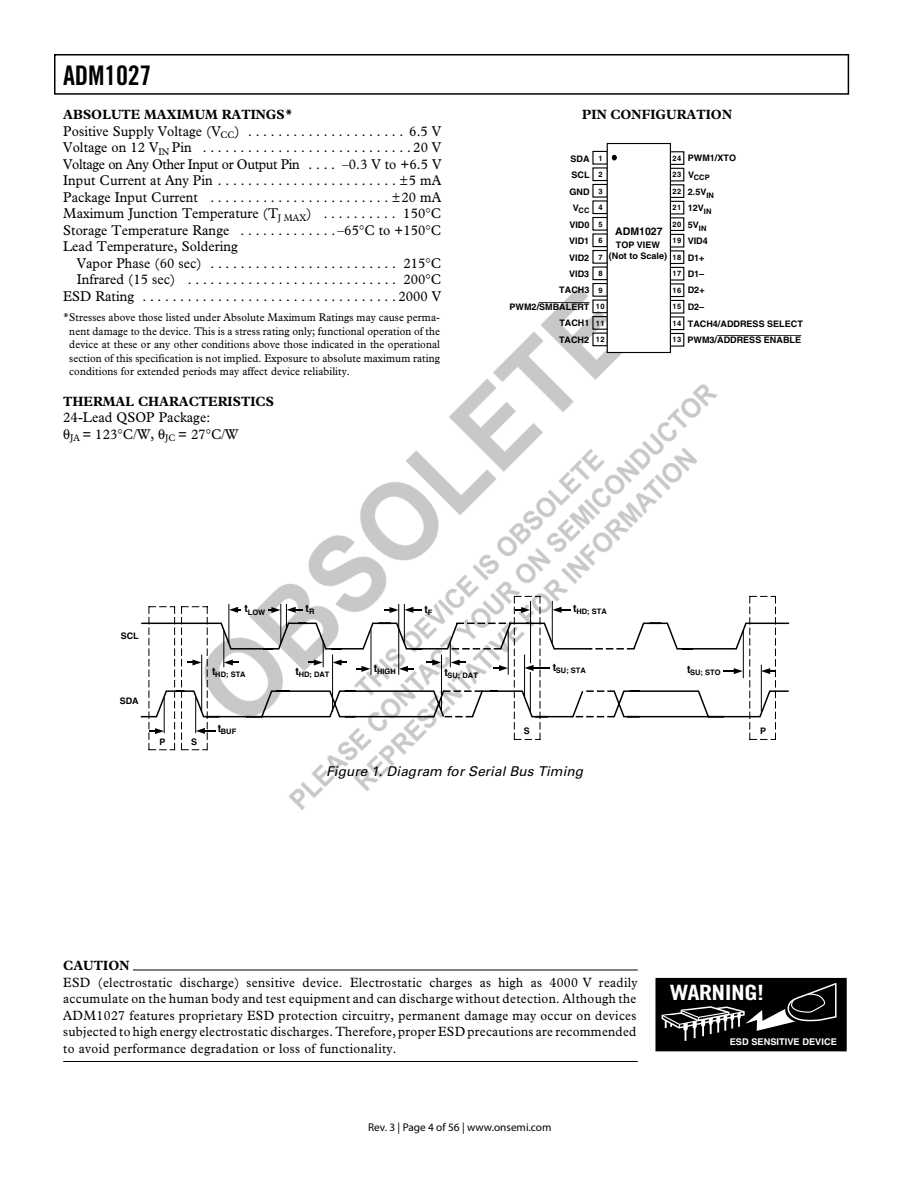
<style>
.page{position:relative;width:918px;height:1188px;background:#fff}
.page>*{position:absolute;margin:0;border:0;box-sizing:border-box;transform-origin:0 0}
.t1{font:27px "Trade Gothic Bold Cond Twenty";letter-spacing:-.01em;color:#000}
.t2{font:21.15px "Trade Gothic Bold Cond Twenty";letter-spacing:-.03em;color:#fff;scale:1.3 1}
.t3{font:14.25px/16.5px "Plantin";letter-spacing:.005em;color:#000;text-align:justify;scale:.93 1}
.t4{font:13.5px/16.5px "Plantin";letter-spacing:.03em;color:#000;text-align:justify;scale:.93 1}
.t5{font:700 13.5px "Plantin";letter-spacing:.01em;color:#000;scale:.93 1}
.t6{font:italic 13.5px "Univers";color:#000}
.t7{font:11.25px/13.5px "Plantin";letter-spacing:.01em;color:#000;text-align:justify;scale:.93 1}
.t8{font:11.25px "Myriad Pro";color:#000}
.t9{font:700 10.5px "Helvetica";color:#000}
.t10{font:700 9.3px "Helvetica";color:#fff}
.t11{font:700 9px/16.4px "Helvetica";color:#000;text-align:center}
.t12{font:700 9px "Helvetica Ov Bars";color:#000}
.t13{font:700 7.5px/16.5px "Helvetica";color:#000;text-align:justify}
.s1{font-family:"Univers"}
.s2{font-family:"Helvetica"}
</style>
<div class="page">
<img style="left:148px;top:142px;width:628px;height:613px">
<img style="left:133px;top:755px;width:678px;height:297px">
<div style="left:607px;top:144px;width:63px;height:209px;background:#fff"></div>
<div style="left:607px;top:143px;width:64px;height:210px;border:1px solid #000"></div>
<svg style="left:592px;top:150px;width:93px;height:197px"></svg>
<hr style="left:63px;top:1061px;width:575px;height:1px;background:#000">
<div style="left:656px;top:979px;width:190px;height:72px;background:#000"></div>
<div style="left:655px;top:978px;width:191px;height:73px;border:1px solid #000"></div>
<svg style="left:661px;top:983px;width:176px;height:58px"></svg>
<hr style="left:133px;top:970px;width:505px;height:1px;background:#000">
<svg style="left:140px;top:621px;width:650px;height:98px"></svg>
<svg style="left:445px;top:716px;width:28px;height:1px"></svg>
<hr style="left:743px;top:630px;width:1px;height:48px;background:#000">
<hr style="left:441px;top:655px;width:1px;height:57px;background:#000">
<hr style="left:404px;top:604px;width:1px;height:40px;background:#000">
<hr style="left:398px;top:604px;width:1px;height:71px;background:#000">
<hr style="left:371px;top:629px;width:1px;height:46px;background:#000">
<hr style="left:332px;top:655px;width:1px;height:57px;background:#000">
<hr style="left:280px;top:604px;width:1px;height:40px;background:#000">
<hr style="left:229px;top:604px;width:1px;height:40px;background:#000">
<hr style="left:223px;top:631px;width:1px;height:36px;background:#000">
<svg style="left:224px;top:660px;width:14px;height:6px"></svg>
<svg style="left:269px;top:607px;width:11px;height:6px"></svg>
<svg style="left:229px;top:607px;width:12px;height:6px"></svg>
<svg style="left:286px;top:604px;width:17px;height:25px"></svg>
<svg style="left:148px;top:606px;width:27px;height:144px"></svg>
<svg style="left:181px;top:606px;width:34px;height:144px"></svg>
<svg style="left:356px;top:666px;width:14px;height:6px"></svg>
<svg style="left:333px;top:660px;width:14px;height:6px"></svg>
<svg style="left:308px;top:641px;width:16px;height:26px"></svg>
<svg style="left:399px;top:666px;width:14px;height:6px"></svg>
<svg style="left:384px;top:607px;width:38px;height:6px"></svg>
<svg style="left:450px;top:641px;width:15px;height:26px"></svg>
<svg style="left:427px;top:660px;width:14px;height:6px"></svg>
<svg style="left:494px;top:665px;width:14px;height:6px"></svg>
<hr style="left:508px;top:629px;width:1px;height:46px;background:#000">
<svg style="left:514px;top:596px;width:101px;height:144px"></svg>
<svg style="left:723px;top:668px;width:20px;height:6px"></svg>
<svg style="left:749px;top:596px;width:27px;height:144px"></svg>
<svg style="left:54px;top:54px;width:795px;height:41px"></svg>
<svg style="left:400px;top:176px;width:7px;height:9px"></svg>
<svg style="left:393px;top:193px;width:7px;height:9px"></svg>
<h1 class="t1" style="left:63px;top:60px;width:90px">ADM1027</h1>
<p class="t5" style="left:63px;top:107px;width:248px">ABSOLUTE MAXIMUM RATINGS<span class="s1">*</span></p>
<p class="t3" style="left:63px;top:124px;width:408px">Positive Supply Voltage (V<sub>CC</sub>) . . . . . . . . . . . . . . . . . . . . . 6.5 V Voltage on 12 V<sub>IN</sub> Pin . . . . . . . . . . . . . . . . . . . . . . . . . . . . 20 V Voltage on Any Other Input or Output Pin . . . . –0.3 V to +6.5 V Input Current at Any Pin . . . . . . . . . . . . . . . . . . . . . . . . 5 mA Package Input Current . . . . . . . . . . . . . . . . . . . . . . . . 20 mA Maximum Junction Temperature (T<sub>J</sub> <sub>MAX</sub>) . . . . . . . . . . 150 C Storage Temperature Range . . . . . . . . . . . . . –65 C to +150 C Lead Temperature, Soldering</p>
<p class="t3" style="left:63px;top:256px;width:408px;text-align:right">Vapor Phase (60 sec) . . . . . . . . . . . . . . . . . . . . . . . . . 215 C<br>Infrared (15 sec) . . . . . . . . . . . . . . . . . . . . . . . . . . . . 200 C<br>ESD Rating . . . . . . . . . . . . . . . . . . . . . . . . . . . . . . . . . . 2000 V</p>
<p class="t7" style="left:69px;top:312px;width:400px;text-indent:-6px"><span class="s1">*</span>Stresses above those listed under Absolute Maximum Ratings may cause perma&shy;nent damage to the device. This is a stress rating only; functional operation of the device at these or any other conditions above those indicated in the operational section of this specification is not implied. Exposure to absolute maximum rating conditions for extended periods may affect device reliability.</p>
<p class="t5" style="left:63px;top:393px;width:228px">THERMAL CHARACTERISTICS</p>
<p class="t3" style="left:63px;top:410px;width:160px">24-Lead QSOP Package:</p>
<p class="t3" style="left:63px;top:427px;width:190px">❑<sub>JA</sub> = 123 C/W, ❑<sub>JC</sub> = 27 C/W</p>
<p class="t5" style="left:582px;top:107px;width:162px">PIN CONFIGURATION</p>
<p class="t11" style="left:688px;top:151px;width:50px">PWM1/XTO</p>
<p class="t13" style="left:688px;top:170px;width:23px"><sup>V</sup>CCP</p>
<p class="t11" style="left:688px;top:184px;width:28px;text-align:left">2.5V<sub>IN<br></sub>12V<sub>IN</sub></p>
<p class="t11" style="left:569px;top:152px;width:22px;text-align:justify">SDA SCL GND</p>
<p class="t13" style="left:573px;top:203px;width:18px"><sup>V</sup>CC</p>
<p class="t13" style="left:673px;top:151px;width:10px">24<br>23<br>22<br>21<br>20<br>19<br>18<br>17<br>16<br>15<br>14<br>13</p>
<p class="t13" style="left:596px;top:151px;width:10px;text-align:center">1<br>2<br>3<br>4<br>5<br>6<br>7<br>8<br>9<br>10<br>11<br>12</p>
<p class="t11" style="left:688px;top:217px;width:20px">5V<sub>IN</sub></p>
<p class="t11" style="left:569px;top:218px;width:22px">VID0</p>
<p class="t9" style="left:615px;top:228px;width:49px">ADM1027</p>
<p class="t11" style="left:688px;top:233px;width:22px">VID4</p>
<p class="t11" style="left:569px;top:234px;width:22px">VID1</p>
<p class="t11" style="left:609px;top:241px;width:60px;line-height:10.6px">TOP VIEW (Not to Scale)</p>
<p class="t11" style="left:569px;top:250px;width:22px">VID2</p>
<p class="t11" style="left:688px;top:250px;width:18px">D1+</p>
<p class="t11" style="left:688px;top:266px;width:18px">D1–</p>
<p class="t11" style="left:569px;top:267px;width:22px">VID3</p>
<p class="t11" style="left:688px;top:282px;width:18px">D2+</p>
<p class="t11" style="left:559px;top:283px;width:32px">TACH3</p>
<p class="t12" style="left:510px;top:302px;width:81px"><span class="s2">PWM2/</span>SMBALERT</p>
<p class="t11" style="left:688px;top:299px;width:18px">D2–</p>
<p class="t11" style="left:559px;top:316px;width:32px">TACH1</p>
<p class="t11" style="left:688px;top:316px;width:117px">TACH4/ADDRESS SELECT</p>
<p class="t12" style="left:688px;top:335px;width:115px"><span class="s2">PWM3/</span>ADDRESS ENABLE</p>
<p class="t11" style="left:559px;top:332px;width:32px">TACH2</p>
<p class="t11" style="left:121px;top:628px;width:19px">SCL</p>
<p class="t11" style="left:120px;top:693px;width:20px">SDA</p>
<p class="t13" style="left:245px;top:604px;width:22px"><sup>t</sup>LOW</p>
<p class="t9" style="left:306px;top:604px;width:10px">t<sub>R</sub></p>
<p class="t13" style="left:212px;top:666px;width:35px"><sup>t</sup>HD; STA</p>
<p class="t11" style="left:159px;top:734px;width:8px">P</p>
<p class="t11" style="left:191px;top:734px;width:8px">S</p>
<p class="t13" style="left:218px;top:724px;width:20px"><sup>t</sup>BUF</p>
<p class="t13" style="left:296px;top:667px;width:35px"><sup>t</sup>HD; DAT</p>
<p class="t13" style="left:374px;top:664px;width:23px"><sup>t</sup>HIGH</p>
<p class="t9" style="left:424px;top:605px;width:10px">t<sub>F</sub></p>
<p class="t13" style="left:444px;top:667px;width:35px"><sup>t</sup>SU; DAT</p>
<p class="t13" style="left:573px;top:604px;width:35px"><sup>t</sup>HD; STA</p>
<p class="t13" style="left:553px;top:662px;width:35px"><sup>t</sup>SU; STA</p>
<p class="t13" style="left:687px;top:665px;width:35px"><sup>t</sup>SU; STO</p>
<p class="t11" style="left:524px;top:723px;width:8px">S</p>
<p class="t11" style="left:760px;top:723px;width:8px">P</p>
<p class="t6" style="left:326px;top:766px;width:261px">Figure 1. Diagram for Serial Bus Timing</p>
<p class="t5" style="left:63px;top:958px;width:73px">CAUTION</p>
<p class="t4" style="left:63px;top:975px;width:619px">ESD (electrostatic discharge) sensitive device. Electrostatic charges as high as 4000 V readily accumulate on the human body and test equipment and can discharge without detection. Although the ADM1027 features proprietary ESD protection circuitry, permanent damage may occur on devices subjected to high energy electrostatic discharges. Therefore, proper ESD precautions are recommended to avoid performance degradation or loss of functionality.</p>
<h2 class="t2" style="left:670px;top:980px;width:74px">WARNING!</h2>
<p class="t10" style="left:730px;top:1038px;width:109px">ESD SENSITIVE DEVICE</p>
<p class="t8" style="left:368px;top:1122px;width:185px">Rev. 3 | Page 4 of 56 | www.onsemi.com</p>
</div>
